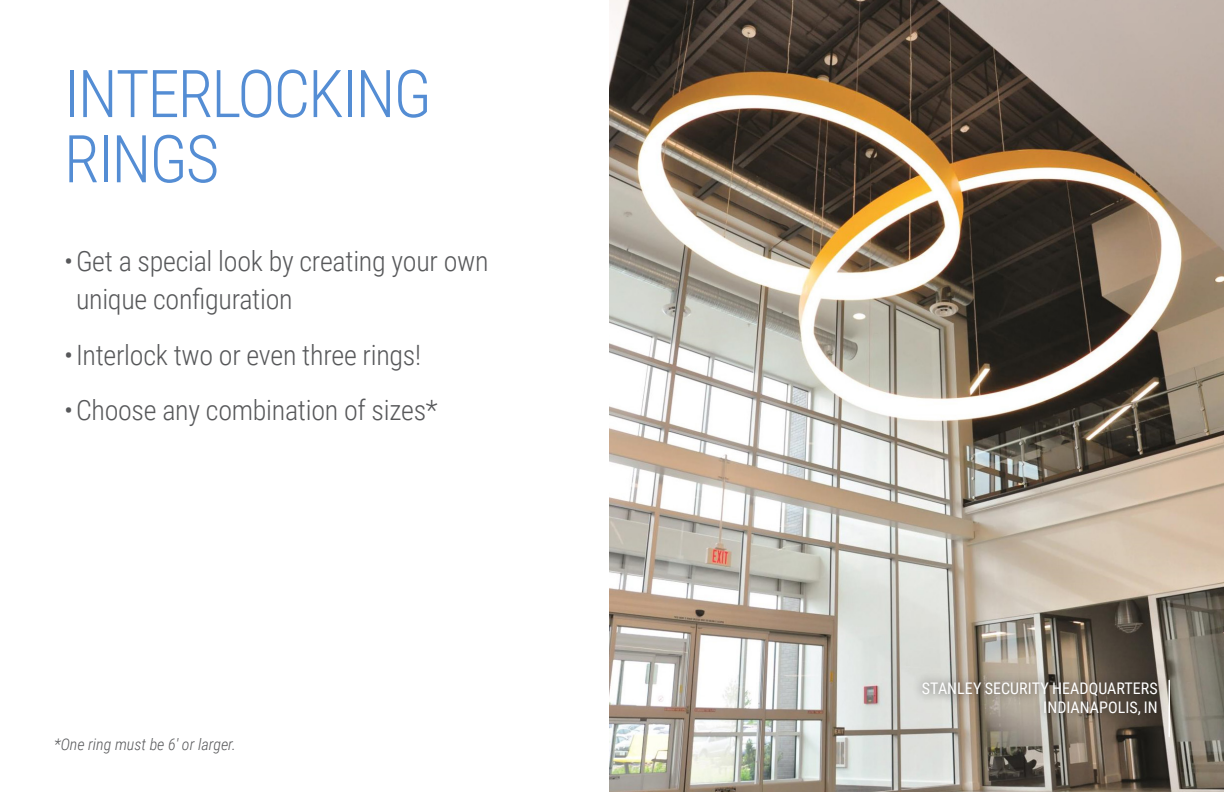
<style>
.page{position:relative;width:1224px;height:792px;background:#fff}
.page>*{position:absolute;margin:0;border:0;box-sizing:border-box;transform-origin:0 0}
.Bulleted_text{font:300 66px "Roboto Condensed";letter-spacing:-.03em;color:#548dd4}
.t1{font:300 28px/37.6px "Roboto Condensed";letter-spacing:-.01em;color:#57585a}
.t2{font:16px "Roboto Condensed";letter-spacing:.005em;color:#fff}
.Bulleted_text-2{font:italic 300 16px "Roboto Condensed";color:#57585a}
</style>
<div class="page">
<img style="left:609px;top:0;width:615px;height:792px">
<div style="left:912px;top:671px;width:255px;height:53px;background:#231f20;opacity:.75"></div>
<hr style="left:1168px;top:680px;width:2px;height:57px;background:#fff">
<p class="Bulleted_text" style="left:64px;top:47px;width:369px">INTERLOCKING</p>
<p class="Bulleted_text" style="left:64px;top:113px;width:157px">RINGS</p>
<p class="t1" style="left:76px;top:242px;width:414px;text-indent:-12px">•Get a special look by creating your own unique configuration</p>
<p class="t1" style="left:64px;top:335px;width:359px">•Interlock two or even three rings!</p>
<p class="t1" style="left:64px;top:390px;width:375px">•Choose any combination of sizes*</p>
<p class="Bulleted_text-2" style="left:54px;top:733px;width:183px">*One ring must be 6' or larger.</p>
<p class="t2" style="left:922px;top:677px;width:237px">STANLEY SECURITY HEADQUARTERS</p>
<p class="t2" style="left:1043px;top:696px;width:116px">INDIANAPOLIS, IN</p>
</div>
